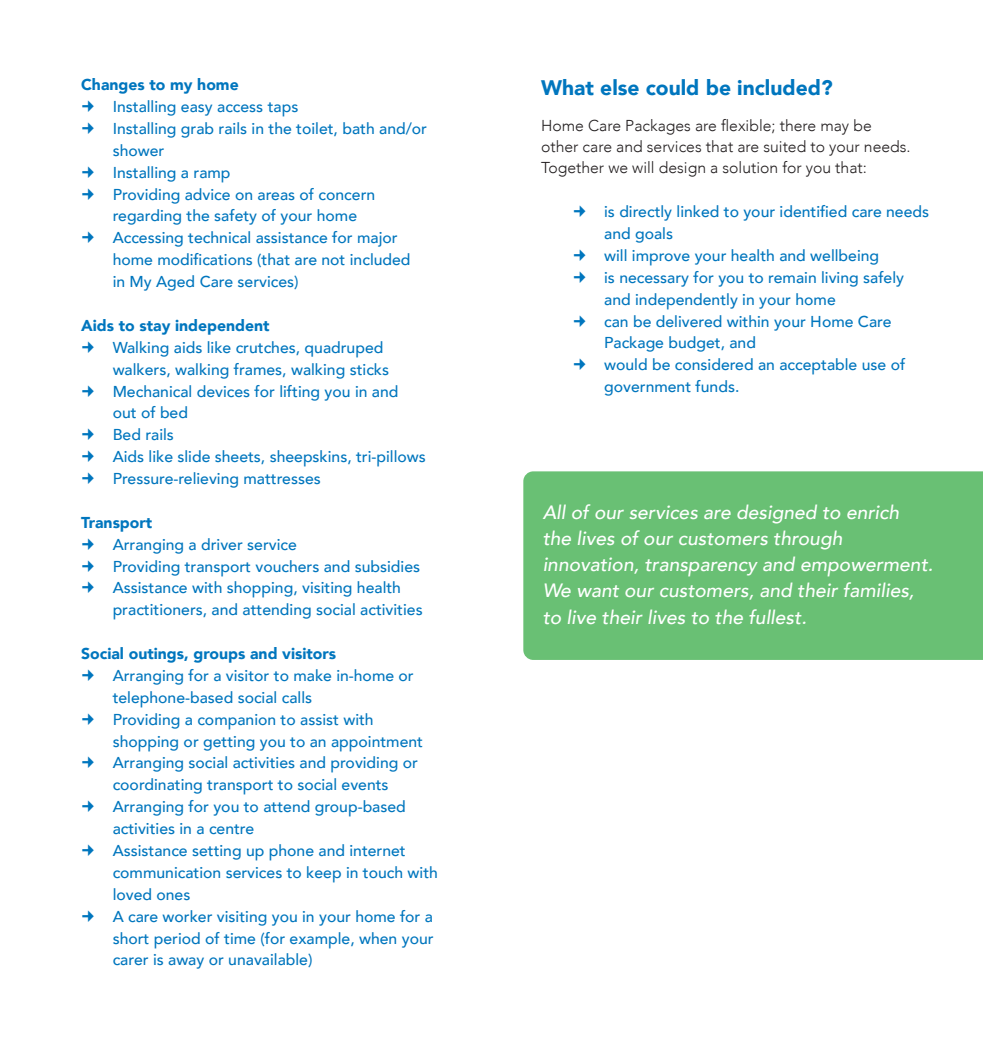
<style>
.page{position:relative;width:983px;height:1042px;background:#fff}
.page>*{position:absolute;margin:0;border:0;box-sizing:border-box;transform-origin:0 0}
.Headings{font:900 21px "Avenir";color:#0076be}
.Breakout_text{font:italic 500 19.25px/26.2px "Avenir";color:#fff}
.t1{font:500 15.75px/21.9px "Avenir";color:#0076be}
.Body_copy{font:300 15.75px/21px "Avenir";color:#231f20}
.t2{font:900 15.75px "Avenir";color:#0076be}
</style>
<div class="page">
<div style="left:523px;top:471px;width:459px;height:189px;background:#69c074"></div>
<p class="t2" style="left:81px;top:71px;width:159px">Changes to my home</p>
<p class="t1" style="left:113px;top:95px;width:187px">Installing easy access taps</p>
<p class="t1" style="left:113px;top:117px;width:316px">Installing grab rails in the toilet, bath and/or shower</p>
<p class="t1" style="left:113px;top:160px;width:119px">Installing a ramp</p>
<p class="t1" style="left:113px;top:182px;width:264px">Providing advice on areas of concern regarding the safety of your home</p>
<p class="t1" style="left:113px;top:226px;width:299px">Accessing technical assistance for major home modifications (that are not included in My Aged Care services)</p>
<p class="t2" style="left:81px;top:312px;width:190px">Aids to stay independent</p>
<p class="t1" style="left:113px;top:335px;width:278px">Walking aids like crutches, quadruped walkers, walking frames, walking sticks</p>
<p class="t1" style="left:113px;top:379px;width:287px">Mechanical devices for lifting you in and out of bed</p>
<p class="t1" style="left:113px;top:423px;width:63px">Bed rails</p>
<p class="t1" style="left:113px;top:445px;width:314px">Aids like slide sheets, sheepskins, tri-pillows</p>
<p class="t1" style="left:113px;top:467px;width:209px">Pressure-relieving mattresses</p>
<p class="t2" style="left:81px;top:509px;width:73px">Transport</p>
<p class="t1" style="left:113px;top:532px;width:186px">Arranging a driver service</p>
<p class="t1" style="left:113px;top:554px;width:309px">Providing transport vouchers and subsidies</p>
<p class="t1" style="left:113px;top:576px;width:311px">Assistance with shopping, visiting health practitioners, and attending social activities</p>
<p class="t2" style="left:81px;top:640px;width:256px">Social outings, groups and visitors</p>
<p class="t1" style="left:113px;top:664px;width:302px">Arranging for a visitor to make in-home or telephone-based social calls</p>
<p class="t1" style="left:113px;top:707px;width:312px">Providing a companion to assist with shopping or getting you to an appointment</p>
<p class="t1" style="left:113px;top:751px;width:307px">Arranging social activities and providing or coordinating transport to social events</p>
<p class="t1" style="left:113px;top:795px;width:294px">Arranging for you to attend group-based activities in a centre</p>
<p class="t1" style="left:113px;top:839px;width:327px">Assistance setting up phone and internet communication services to keep in touch with loved ones</p>
<p class="t1" style="left:113px;top:904px;width:322px;text-align:justify">A care worker visiting you in your home for a short period of time (for example, when your carer is away or unavailable)</p>
<p class="Headings" style="left:541px;top:70px;width:293px">What else could be included?</p>
<p class="Body_copy" style="left:541px;top:115px;width:371px">Home Care Packages are flexible; there may be other care and services that are suited to your needs.<br>Together we will design a solution for you that:</p>
<p class="t1" style="left:604px;top:200px;width:326px">is directly linked to your identified care needs and goals</p>
<p class="t1" style="left:604px;top:244px;width:276px">will improve your health and wellbeing</p>
<p class="t1" style="left:604px;top:265px;width:301px">is necessary for you to remain living safely and independently in your home</p>
<p class="t1" style="left:604px;top:309px;width:289px">can be delivered within your Home Care<br>Package budget, and</p>
<p class="t1" style="left:604px;top:353px;width:302px">would be considered an acceptable use of government funds.</p>
<p class="Breakout_text" style="left:542px;top:499px;width:392px">All of our services are designed to enrich<br>the lives of our customers through innovation, transparency and empowerment.<br>We want our customers, and their families, to live their lives to the fullest.</p>
</div>
